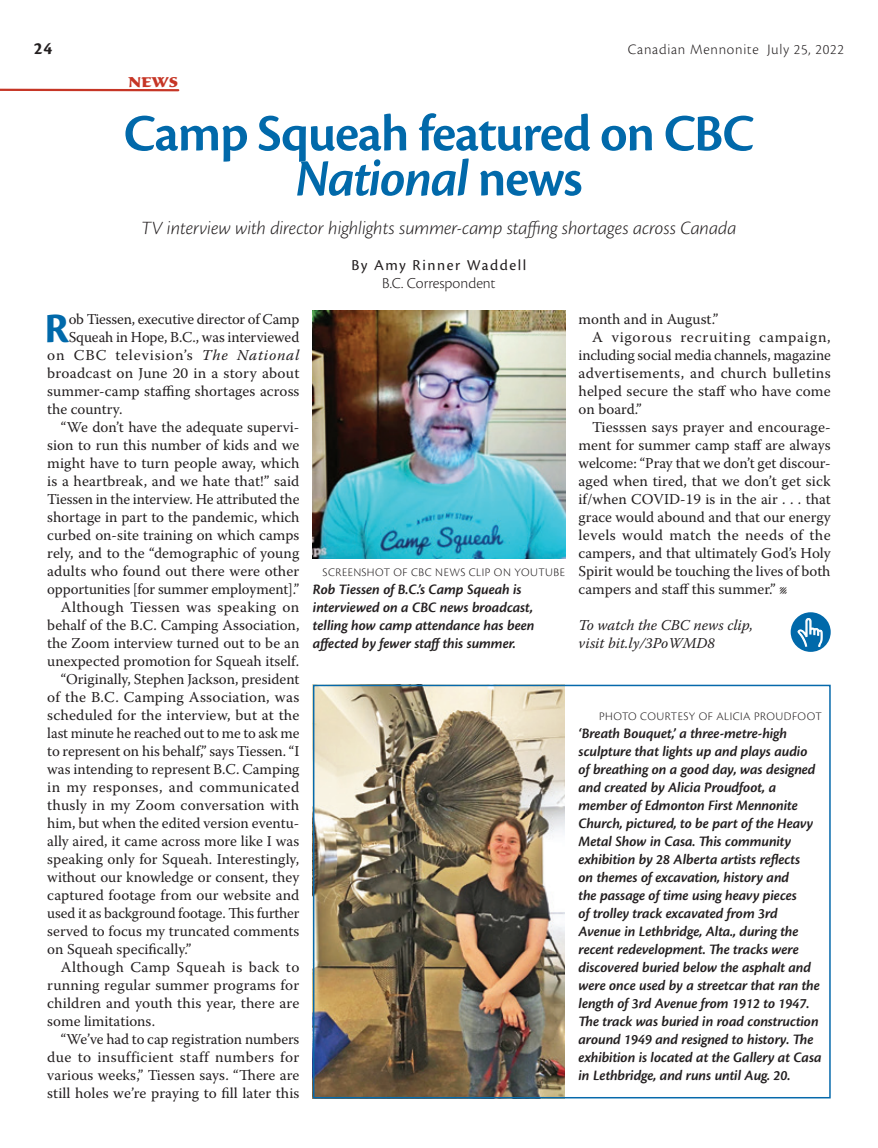
<style>
.page{position:relative;width:878px;height:1148px;background:#fff}
.page>*{position:absolute;margin:0;border:0;box-sizing:border-box;transform-origin:0 0}
.t1{font:600 54px/45px "Cronos Pro";letter-spacing:-.025em;color:#0169aa;text-align:center}
.t2{font:700 43.65px "Cronos Pro";color:#0169aa}
.t3{font:700 21px "Sava Pro";color:#c63626}
.t4{font:italic 300 19.5px "Cronos Pro";letter-spacing:-.005em;color:#231f20}
.t5{font:700 18px "Cronos Pro";color:#231f20}
.t6{font:15.75px "Cronos Pro";letter-spacing:.095em;color:#231f20}
.t7{font:300 15.75px "Cronos Pro";color:#231f20}
.t8{font:15px "Warnock Pro";color:#231f20}
.t9{font:italic 600 15px/18px "Cronos Pro";letter-spacing:-.005em;color:#231f20}
.t10{font:15px "Warnock Pro";letter-spacing:.025em;color:#231f20}
.t11{font:15px "Warnock Pro";letter-spacing:.05em;color:#231f20}
.t12{font:italic 15px/18px "Warnock Pro";color:#231f20}
.t13{font:15px "Warnock Pro";letter-spacing:.02em;color:#231f20}
.t14{font:300 15px "Cronos Pro";letter-spacing:.05em;color:#231f20}
.t15{font:300 12px "Cronos Pro";letter-spacing:.04em;color:#231f20}
.s1{font-style:italic}
</style>
<div class="page">
<svg style="left:0;top:88px;width:180px;height:4px"></svg>
<img style="left:316px;top:687px;width:248px;height:408px">
<img style="left:313px;top:310px;width:252px;height:248px">
<div style="left:313px;top:684px;width:517px;height:414px;border:2px solid #0669ab"></div>
<div style="left:790px;top:612px;width:40px;height:40px;background:#0169aa;border-radius:50%"></div>
<p class="t5" style="left:34px;top:38px;width:20px">24</p>
<p class="t14" style="left:627px;top:41px;width:218px">Canadian Mennonite July 25, 2022</p>
<h3 class="t3" style="left:128px;top:66px;width:51px">news</h3>
<h1 class="t1" style="left:124px;top:111px;width:632px">Camp Squeah featured on CBC<br><span class="s1">National</span> news</h1>
<h3 class="t4" style="left:141px;top:217px;width:596px">TV interview with director highlights summer-camp staffing shortages across Canada</h3>
<p class="t6" style="left:351px;top:256px;width:176px">By Amy Rinner Waddell</p>
<p class="t7" style="left:382px;top:274px;width:115px">B.C. Correspondent</p>
<h2 class="t2" style="left:44px;top:303px;width:26px">R</h2>
<p class="t8" style="left:69px;top:310px;width:232px">ob Tiessen, executive director of Camp</p>
<p class="t8" style="left:578px;top:310px;width:141px">month and in August.”</p>
<p class="t11" style="left:592px;top:328px;width:240px">A vigorous recruiting campaign,</p>
<p class="t8" style="left:578px;top:346px;width:254px">including social media channels, magazine</p>
<p class="t13" style="left:578px;top:364px;width:254px">advertisements, and church bulletins</p>
<p class="t8" style="left:578px;top:382px;width:254px">helped secure the staff who have come</p>
<p class="t8" style="left:578px;top:400px;width:65px">on board.”</p>
<p class="t8" style="left:592px;top:418px;width:240px">Tiesssen says prayer and encourage-</p>
<p class="t8" style="left:578px;top:436px;width:253px">ment for summer camp staff are always</p>
<p class="t8" style="left:578px;top:454px;width:254px">welcome: “Pray that we don’t get discour-</p>
<p class="t8" style="left:578px;top:472px;width:253px">aged when tired, that we don’t get sick</p>
<p class="t8" style="left:578px;top:490px;width:254px">if/when COVID-19 is in the air . . . that</p>
<p class="t8" style="left:578px;top:508px;width:253px">grace would abound and that our energy</p>
<p class="t10" style="left:578px;top:526px;width:254px">levels would match the needs of the</p>
<p class="t8" style="left:578px;top:544px;width:253px">campers, and that ultimately God’s Holy</p>
<p class="t8" style="left:578px;top:562px;width:253px">Spirit would be touching the lives of both</p>
<p class="t8" style="left:578px;top:580px;width:206px">campers and staff this summer.” l</p>
<p class="t12" style="left:578px;top:616px;width:176px">To watch the CBC news clip, visit bit.ly/3PoWMD8</p>
<p class="t8" style="left:69px;top:328px;width:232px">Squeah in Hope, B.C., was interviewed</p>
<p class="t11" style="left:47px;top:346px;width:254px">on CBC television’s <span class="s1">The National</span></p>
<p class="t8" style="left:47px;top:364px;width:254px">broadcast on June 20 in a story about</p>
<p class="t8" style="left:47px;top:382px;width:254px">summer-camp staffing shortages across</p>
<p class="t8" style="left:47px;top:400px;width:77px">the country.</p>
<p class="t8" style="left:61px;top:418px;width:240px">“We don’t have the adequate supervi-</p>
<p class="t8" style="left:47px;top:436px;width:253px">sion to run this number of kids and we</p>
<p class="t8" style="left:47px;top:454px;width:254px">might have to turn people away, which</p>
<p class="t8" style="left:47px;top:472px;width:254px">is a heartbreak, and we hate that!” said</p>
<p class="t8" style="left:47px;top:490px;width:254px">Tiessen in the interview. He attributed the</p>
<p class="t8" style="left:47px;top:508px;width:254px">shortage in part to the pandemic, which</p>
<p class="t8" style="left:47px;top:526px;width:253px">curbed on-site training on which camps</p>
<p class="t8" style="left:47px;top:544px;width:253px">rely, and to the “demographic of young</p>
<p class="t8" style="left:47px;top:562px;width:253px">adults who found out there were other</p>
<p class="t8" style="left:47px;top:580px;width:254px">opportunities [for summer employment].”</p>
<p class="t10" style="left:61px;top:598px;width:240px">Although Tiessen was speaking on</p>
<p class="t8" style="left:47px;top:616px;width:254px">behalf of the B.C. Camping Association,</p>
<p class="t8" style="left:47px;top:634px;width:254px">the Zoom interview turned out to be an</p>
<p class="t8" style="left:47px;top:652px;width:253px">unexpected promotion for Squeah itself.</p>
<p class="t8" style="left:61px;top:670px;width:240px">“Originally, Stephen Jackson, president</p>
<p class="t8" style="left:47px;top:688px;width:253px">of the B.C. Camping Association, was</p>
<p class="t8" style="left:47px;top:706px;width:253px">scheduled for the interview, but at the</p>
<p class="t8" style="left:47px;top:724px;width:254px">last minute he reached out to me to ask me</p>
<p class="t8" style="left:47px;top:742px;width:253px">to represent on his behalf,” says Tiessen. “I</p>
<p class="t8" style="left:47px;top:760px;width:254px">was intending to represent B.C. Camping</p>
<p class="t10" style="left:47px;top:778px;width:253px">in my responses, and communicated</p>
<p class="t8" style="left:47px;top:796px;width:253px">thusly in my Zoom conversation with</p>
<p class="t8" style="left:47px;top:814px;width:254px">him, but when the edited version eventu-</p>
<p class="t8" style="left:47px;top:832px;width:254px">ally aired, it came across more like I was</p>
<p class="t8" style="left:47px;top:850px;width:253px">speaking only for Squeah. Interestingly,</p>
<p class="t8" style="left:47px;top:868px;width:253px">without our knowledge or consent, they</p>
<p class="t8" style="left:47px;top:886px;width:254px">captured footage from our website and</p>
<p class="t8" style="left:47px;top:904px;width:253px">used it as background footage. This further</p>
<p class="t8" style="left:47px;top:922px;width:254px">served to focus my truncated comments</p>
<p class="t8" style="left:47px;top:940px;width:145px">on Squeah specifically.”</p>
<p class="t10" style="left:61px;top:958px;width:240px">Although Camp Squeah is back to</p>
<p class="t8" style="left:47px;top:976px;width:253px">running regular summer programs for</p>
<p class="t8" style="left:47px;top:994px;width:254px">children and youth this year, there are</p>
<p class="t8" style="left:47px;top:1012px;width:109px">some limitations.</p>
<p class="t8" style="left:61px;top:1030px;width:240px">“We’ve had to cap registration numbers</p>
<p class="t10" style="left:47px;top:1048px;width:254px">due to insufficient staff numbers for</p>
<p class="t8" style="left:47px;top:1066px;width:253px">various weeks,” Tiessen says. “There are</p>
<p class="t8" style="left:47px;top:1084px;width:254px">still holes we’re praying to fill later this</p>
<p class="t15" style="left:322px;top:565px;width:244px">SCREENSHOT OF CBC NEWS CLIP ON YOUTUBE</p>
<p class="t9" style="left:313px;top:581px;width:223px">Rob Tiessen of B.C.’s Camp Squeah is interviewed on a CBC news broadcast, telling how camp attendance has been affected by fewer staff this summer.</p>
<p class="t15" style="left:599px;top:709px;width:224px">PHOTO COURTESY OF ALICIA PROUDFOOT</p>
<p class="t9" style="left:578px;top:725px;width:244px">‘Breath Bouquet,’ a three-metre-high sculpture that lights up and plays audio of breathing on a good day, was designed and created by Alicia Proudfoot, a member of Edmonton First Mennonite Church, pictured, to be part of the Heavy Metal Show in Casa. This community exhibition by 28 Alberta artists reflects<br>on themes of excavation, history and<br>the passage of time using heavy pieces<br>of trolley track excavated from 3rd Avenue in Lethbridge, Alta., during the recent redevelopment. The tracks were discovered buried below the asphalt and were once used by a streetcar that ran the length of 3rd Avenue from 1912 to 1947.<br>The track was buried in road construction around 1949 and resigned to history. The exhibition is located at the Gallery at Casa in Lethbridge, and runs until Aug. 20.</p>
</div>
